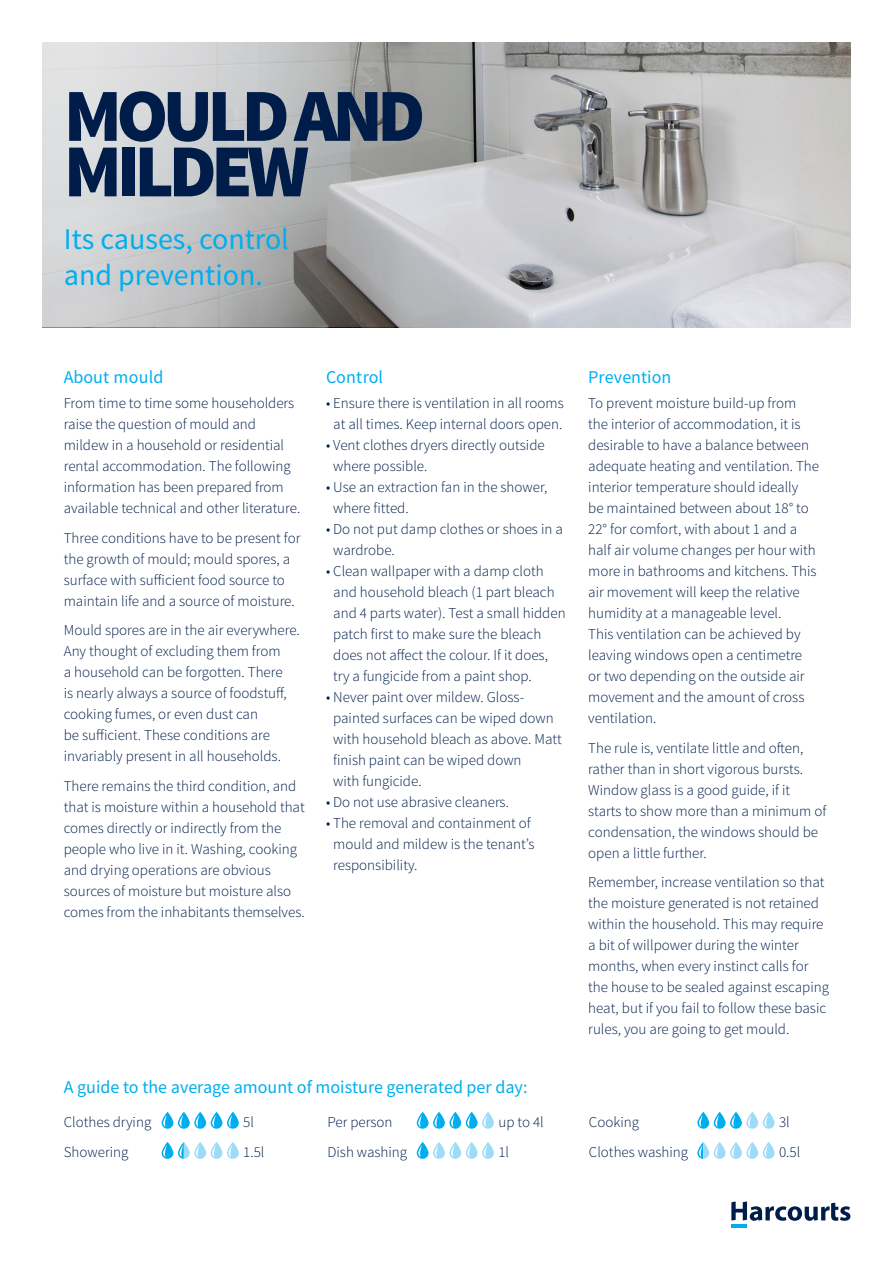
<style>
.page{position:relative;width:893px;height:1263px;background:#fff}
.page>*{position:absolute;margin:0;border:0;box-sizing:border-box;transform-origin:0 0}
.BODY_COPY{font:900 75px/55.5px "Source Sans Pro";letter-spacing:-.075em;color:#001d49}
.BODY_COPY-2{font:30px/36px "Source Sans Pro";color:#00aeef}
.t1{font:18px "Source Sans Pro";color:#00aeef}
.t2{font:300 15px/21px "Source Sans Pro";color:#001d49}
</style>
<div class="page">
<img style="left:519px;top:43px;width:331px;height:284px">
<svg style="left:43px;top:43px;width:476px;height:284px;background:#bbbdbd"></svg>
<hr style="left:731px;top:1224px;width:16px;height:3px;background:#00aeef">
<svg style="left:731px;top:1201px;width:119px;height:20px"></svg>
<svg style="left:162px;top:1112px;width:77px;height:17px"></svg>
<svg style="left:417px;top:1112px;width:77px;height:17px"></svg>
<svg style="left:697px;top:1112px;width:78px;height:17px"></svg>
<svg style="left:162px;top:1142px;width:77px;height:17px"></svg>
<svg style="left:417px;top:1142px;width:77px;height:17px"></svg>
<svg style="left:697px;top:1142px;width:78px;height:17px"></svg>
<p class="BODY_COPY" style="left:64px;top:91px;width:363px">MOULD AND<br>MILDEW</p>
<p class="BODY_COPY-2" style="left:64px;top:222px;width:227px">Its causes, control and prevention.</p>
<p class="t1" style="left:64px;top:366px;width:101px">About mould</p>
<p class="t2" style="left:64px;top:393px;width:238px">From time to time some householders raise the question of mould and mildew in a household or residential rental accommodation. The following information has been prepared from available technical and other literature.</p>
<p class="t2" style="left:64px;top:527px;width:238px">Three conditions have to be present for the growth of mould; mould spores, a surface with sufficient food source to maintain life and a source of moisture.</p>
<p class="t2" style="left:64px;top:620px;width:238px">Mould spores are in the air everywhere.<br>Any thought of excluding them from<br>a household can be forgotten. There<br>is nearly always a source of foodstuff, cooking fumes, or even dust can<br>be sufficient. These conditions are invariably present in all households.</p>
<p class="t2" style="left:64px;top:775px;width:242px">There remains the third condition, and that is moisture within a household that comes directly or indirectly from the people who live in it. Washing, cooking and drying operations are obvious sources of moisture but moisture also comes from the inhabitants themselves.</p>
<p class="t1" style="left:326px;top:366px;width:59px">Control</p>
<p class="t2" style="left:326px;top:393px;width:239px;text-align:center">• Ensure there is ventilation in all rooms at all times. Keep internal doors open.</p>
<p class="t2" style="left:333px;top:435px;width:213px;text-indent:-7px">• Vent clothes dryers directly outside where possible.</p>
<p class="t2" style="left:333px;top:477px;width:216px;text-indent:-7px">• Use an extraction fan in the shower, where fitted.</p>
<p class="t2" style="left:333px;top:519px;width:231px;text-indent:-7px">• Do not put damp clothes or shoes in a wardrobe.</p>
<p class="t2" style="left:333px;top:561px;width:234px;text-indent:-7px">• Clean wallpaper with a damp cloth and household bleach (1 part bleach and 4 parts water). Test a small hidden patch first to make sure the bleach does not affect the colour. If it does, try a fungicide from a paint shop.</p>
<p class="t2" style="left:333px;top:687px;width:230px;text-indent:-7px">• Never paint over mildew. Gloss&shy;painted surfaces can be wiped down with household bleach as above. Matt finish paint can be wiped down<br>with fungicide.</p>
<p class="t2" style="left:326px;top:792px;width:184px">• Do not use abrasive cleaners.</p>
<p class="t2" style="left:333px;top:813px;width:203px;text-indent:-7px">• The removal and containment of mould and mildew is the tenant’s responsibility.</p>
<p class="t1" style="left:588px;top:366px;width:85px">Prevention</p>
<p class="t2" style="left:588px;top:393px;width:232px">To prevent moisture build-up from the interior of accommodation, it is desirable to have a balance between adequate heating and ventilation. The interior temperature should ideally<br>be maintained between about 18° to 22° for comfort, with about 1 and a half air volume changes per hour with more in bathrooms and kitchens. This air movement will keep the relative humidity at a manageable level.<br>This ventilation can be achieved by leaving windows open a centimetre<br>or two depending on the outside air movement and the amount of cross ventilation.</p>
<p class="t2" style="left:588px;top:737px;width:240px">The rule is, ventilate little and often, rather than in short vigorous bursts.<br>Window glass is a good guide, if it starts to show more than a minimum of condensation, the windows should be open a little further.</p>
<p class="t2" style="left:588px;top:872px;width:242px">Remember, increase ventilation so that the moisture generated is not retained within the household. This may require a bit of willpower during the winter months, when every instinct calls for the house to be sealed against escaping heat, but if you fail to follow these basic rules, you are going to get mould.</p>
<p class="t1" style="left:64px;top:1076px;width:465px">A guide to the average amount of moisture generated per day:</p>
<p class="t2" style="left:64px;top:1112px;width:89px">Clothes drying</p>
<p class="t2" style="left:243px;top:1112px;width:12px">5l</p>
<p class="t2" style="left:327px;top:1112px;width:67px">Per person</p>
<p class="t2" style="left:498px;top:1112px;width:47px">up to 4l</p>
<p class="t2" style="left:589px;top:1112px;width:52px">Cooking</p>
<p class="t2" style="left:779px;top:1112px;width:12px">3l</p>
<p class="t2" style="left:64px;top:1142px;width:66px">Showering</p>
<p class="t2" style="left:243px;top:1142px;width:23px">1.5l</p>
<p class="t2" style="left:327px;top:1142px;width:81px">Dish washing</p>
<p class="t2" style="left:498px;top:1142px;width:12px">1l</p>
<p class="t2" style="left:589px;top:1142px;width:101px">Clothes washing</p>
<p class="t2" style="left:779px;top:1142px;width:23px">0.5l</p>
</div>
